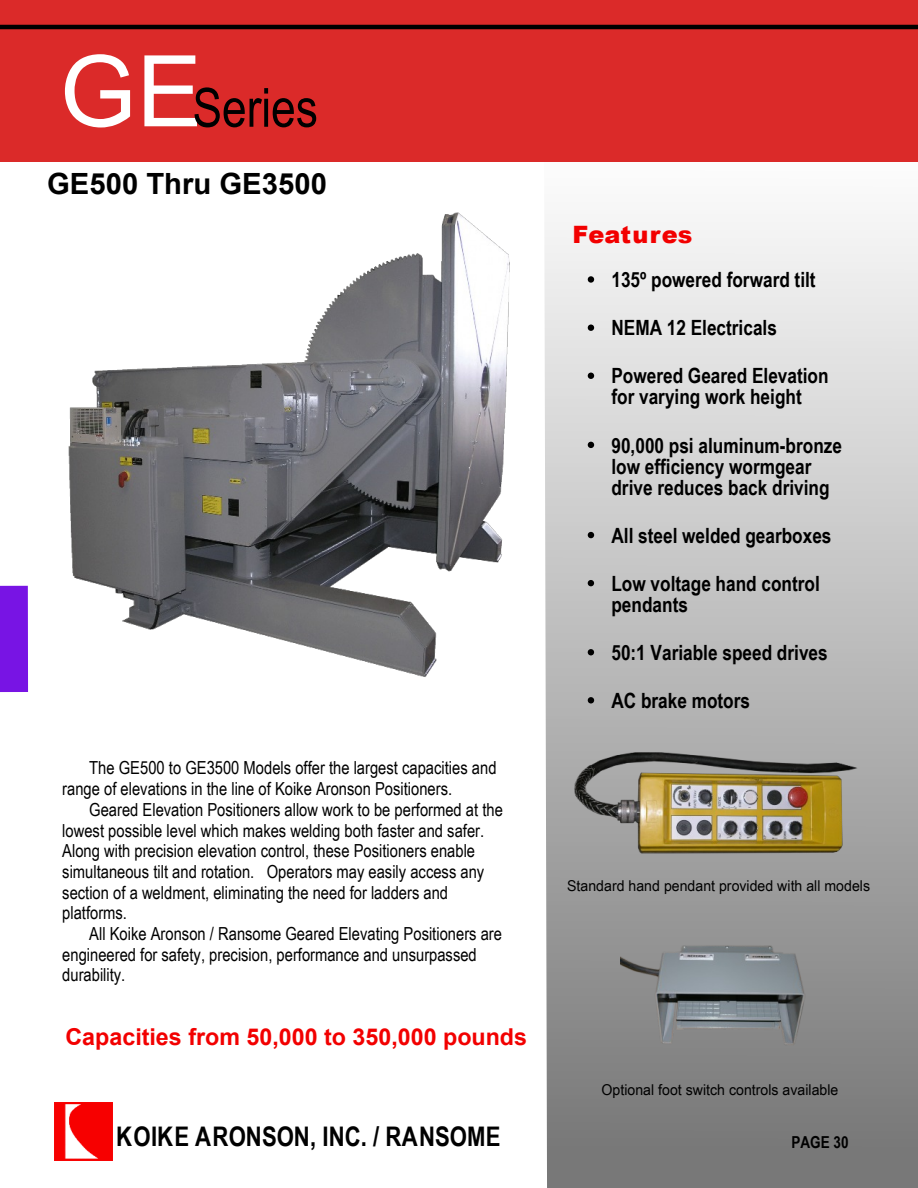
<style>
.page{position:relative;width:918px;height:1188px;background:#fff}
.page>*{position:absolute;margin:0;border:0;box-sizing:border-box;transform-origin:0 0}
.t1{font:54px "Arial Narrow";color:#000}
.t2{font:700 29.25px "Arial";color:#000}
.t3{font:700 27px "Arial Narrow";letter-spacing:.005em;color:#000}
.t4{font:900 24px "Arial";color:#f20000}
.t5{font:700 23.25px "Arial";color:#f20000}
.t6{font:700 21px/21px "Arial Narrow";color:#000}
.t7{font:18px/20.7px "Arial Narrow";color:#000}
.t8{font:700 16.5px "Arial Narrow";color:#000}
.t9{font:15px "Arial Narrow";color:#000;scale:1.15 1}
.s1{font-family:"Arial";font-size:99px;color:#fff}
</style>
<div class="page">
<svg style="left:545px;top:222px;width:373px;height:966px;background:#b9b9b9"></svg>
<div style="left:0;top:0;width:918px;height:162px;background:#db2a29"></div>
<hr style="left:0;top:25px;width:918px;height:4px;background:#000">
<img style="left:54px;top:1103px;width:58px;height:58px">
<svg style="left:588px;top:276px;width:6px;height:7px"></svg>
<svg style="left:588px;top:325px;width:6px;height:6px"></svg>
<svg style="left:588px;top:373px;width:6px;height:6px"></svg>
<svg style="left:588px;top:442px;width:6px;height:6px"></svg>
<svg style="left:588px;top:532px;width:6px;height:6px"></svg>
<svg style="left:588px;top:580px;width:6px;height:6px"></svg>
<svg style="left:588px;top:649px;width:6px;height:6px"></svg>
<svg style="left:588px;top:697px;width:6px;height:4px"></svg>
<img style="left:620px;top:919px;width:199px;height:150px">
<img style="left:561px;top:701px;width:312px;height:205px">
<img style="left:0;top:212px;width:588px;height:487px">
<h1 class="t1" style="left:60px;top:87px;width:260px"><span class="s1">GE</span>Series</h1>
<h2 class="t2" style="left:47px;top:173px;width:281px">GE500 Thru GE3500</h2>
<p class="t7" style="left:62px;top:759px;width:436px;text-indent:27px">The GE500 to GE3500 Models offer the largest capacities and range of elevations in the line of Koike Aronson Positioners.</p>
<p class="t7" style="left:62px;top:801px;width:442px;text-indent:27px">Geared Elevation Positioners allow work to be performed at the lowest possible level which makes welding both faster and safer.<br>Along with precision elevation control, these Positioners enable simultaneous tilt and rotation. Operators may easily access any section of a weldment, eliminating the need for ladders and platforms.</p>
<p class="t7" style="left:62px;top:925px;width:441px;text-indent:27px">All Koike Aronson / Ransome Geared Elevating Positioners are engineered for safety, precision, performance and unsurpassed durability.</p>
<p class="t5" style="left:65px;top:1028px;width:463px">Capacities from 50,000 to 350,000 pounds</p>
<h3 class="t3" style="left:116px;top:1126px;width:386px">KOIKE ARONSON, INC. / RANSOME</h3>
<h3 class="t4" style="left:572px;top:226px;width:121px">Features</h3>
<p class="t6" style="left:611px;top:271px;width:206px">135º powered forward tilt</p>
<p class="t6" style="left:611px;top:319px;width:167px">NEMA 12 Electricals</p>
<p class="t6" style="left:611px;top:367px;width:219px">Powered Geared Elevation for varying work height</p>
<p class="t6" style="left:611px;top:437px;width:232px">90,000 psi aluminum-bronze low efficiency wormgear drive reduces back driving</p>
<p class="t6" style="left:611px;top:527px;width:222px">All steel welded gearboxes</p>
<p class="t6" style="left:611px;top:575px;width:210px">Low voltage hand control pendants</p>
<p class="t6" style="left:611px;top:644px;width:218px">50:1 Variable speed drives</p>
<p class="t6" style="left:611px;top:692px;width:140px">AC brake motors</p>
<p class="t9" style="left:567px;top:880px;width:265px">Standard hand pendant provided with all models</p>
<p class="t9" style="left:602px;top:1084px;width:207px">Optional foot switch controls available</p>
<p class="t8" style="left:792px;top:1136px;width:59px">PAGE 30</p>
</div>
